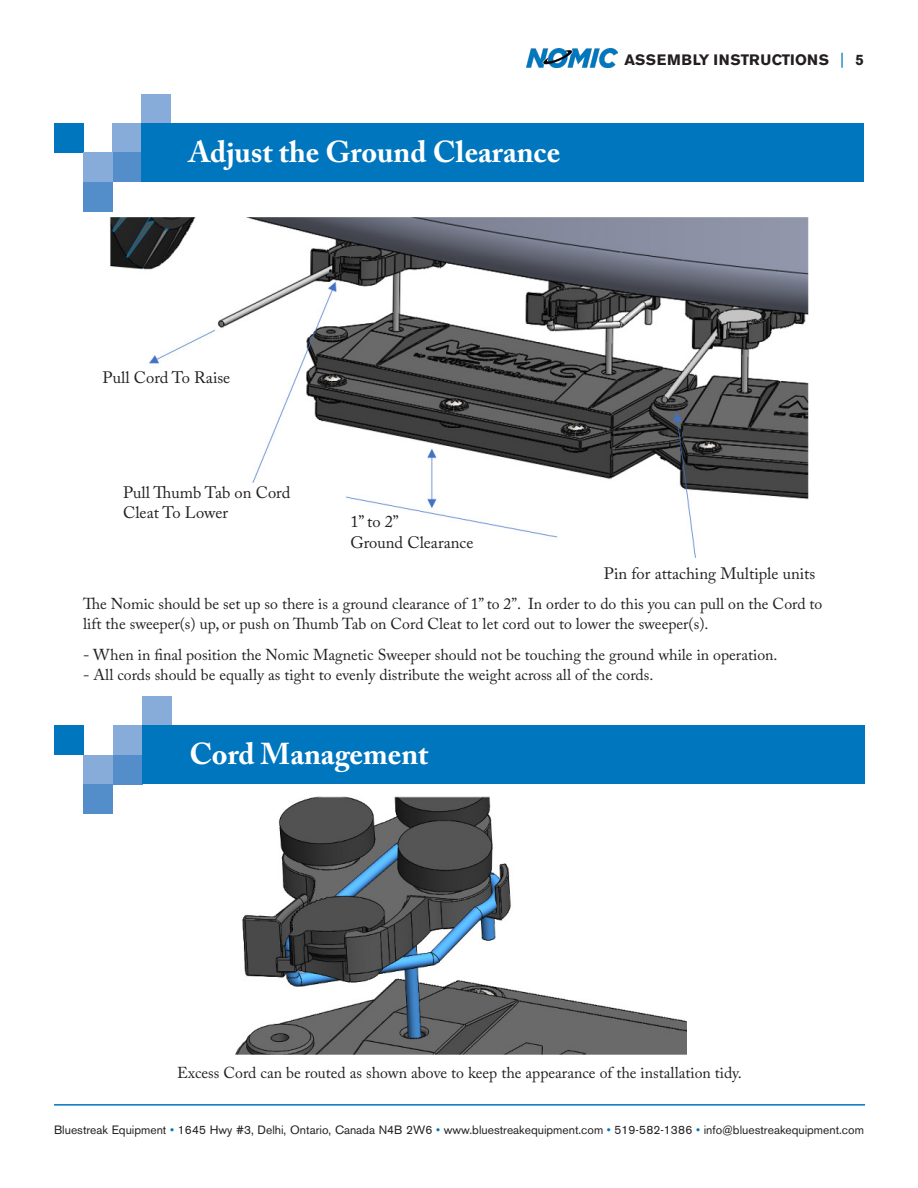
<style>
.page{position:relative;width:918px;height:1188px;background:#fff}
.page>*{position:absolute;margin:0;border:0;box-sizing:border-box;transform-origin:0 0}
.t1{font:700 30px "Adobe Caslon Pro";color:#fff}
.body{font:16.5px/20.2px "Adobe Caslon Pro";color:#231f20}
.body-2{font:15.75px/20.2px "Adobe Caslon Pro";color:#231f20}
.t2{font:700 15px "Akzidenz Grotesk BE";letter-spacing:.02em;color:#231f20}
.t3{font:12px "Akzidenz Grotesk BE";color:#231f20}
.s1{font-weight:400;color:#0076be}
.s2{color:#0076be}
</style>
<div class="page">
<hr style="left:54px;top:1104px;width:811px;height:2px;background:#0076be">
<img style="left:526px;top:48px;width:92px;height:19px">
<div style="left:54px;top:124px;width:29px;height:29px;background:#0076be"></div>
<div style="left:112px;top:124px;width:30px;height:29px;background:#88acd9"></div>
<div style="left:112px;top:153px;width:30px;height:29px;background:#538dca"></div>
<div style="left:83px;top:153px;width:29px;height:29px;background:#88acd9"></div>
<div style="left:83px;top:182px;width:29px;height:29px;background:#538dca"></div>
<div style="left:142px;top:94px;width:29px;height:30px;background:#88acd9"></div>
<div style="left:142px;top:124px;width:722px;height:58px;background:#0076be"></div>
<div style="left:55px;top:726px;width:29px;height:29px;background:#0076be"></div>
<div style="left:113px;top:726px;width:29px;height:29px;background:#88acd9"></div>
<div style="left:113px;top:755px;width:29px;height:29px;background:#538dca"></div>
<div style="left:84px;top:755px;width:29px;height:29px;background:#88acd9"></div>
<div style="left:84px;top:784px;width:29px;height:29px;background:#538dca"></div>
<div style="left:142px;top:697px;width:29px;height:29px;background:#88acd9"></div>
<div style="left:142px;top:726px;width:723px;height:58px;background:#0076be"></div>
<img style="left:110px;top:218px;width:698px;height:340px">
<img style="left:235px;top:797px;width:452px;height:258px">
<p class="t1" style="left:189px;top:134px;width:373px">Adjust the Ground Clearance</p>
<p class="t2" style="left:625px;top:51px;width:241px">ASSEMBLY INSTRUCTIONS <span class="s1">|</span> 5</p>
<p class="body" style="left:103px;top:367px;width:129px">Pull Cord To Raise</p>
<p class="body" style="left:123px;top:482px;width:169px">Pull Thumb Tab on Cord<br>Cleat To Lower</p>
<p class="body" style="left:350px;top:512px;width:125px">1” to 2”<br>Ground Clearance</p>
<p class="body" style="left:604px;top:563px;width:213px">Pin for attaching Multiple units</p>
<p class="body-2" style="left:83px;top:593px;width:741px">The Nomic should be set up so there is a ground clearance of 1” to 2”. In order to do this you can pull on the Cord to lift the sweeper(s) up, or push on Thumb Tab on Cord Cleat to let cord out to lower the sweeper(s).</p>
<p class="body-2" style="left:83px;top:644px;width:696px">- When in final position the Nomic Magnetic Sweeper should not be touching the ground while in operation.</p>
<p class="body-2" style="left:83px;top:665px;width:572px">- All cords should be equally as tight to evenly distribute the weight across all of the cords.</p>
<p class="t1" style="left:189px;top:736px;width:241px">Cord Management</p>
<p class="body-2" style="left:177px;top:1062px;width:566px">Excess Cord can be routed as shown above to keep the appearance of the installation tidy.</p>
<p class="t3" style="left:54px;top:1123px;width:812px">Bluestreak Equipment <span class="s2">•</span> 1645 Hwy #3, Delhi, Ontario, Canada N4B 2W6 <span class="s2">•</span> www.bluestreakequipment.com <span class="s2">•</span> 519-582-1386 <span class="s2">•</span> info@bluestreakequipment.com</p>
</div>
